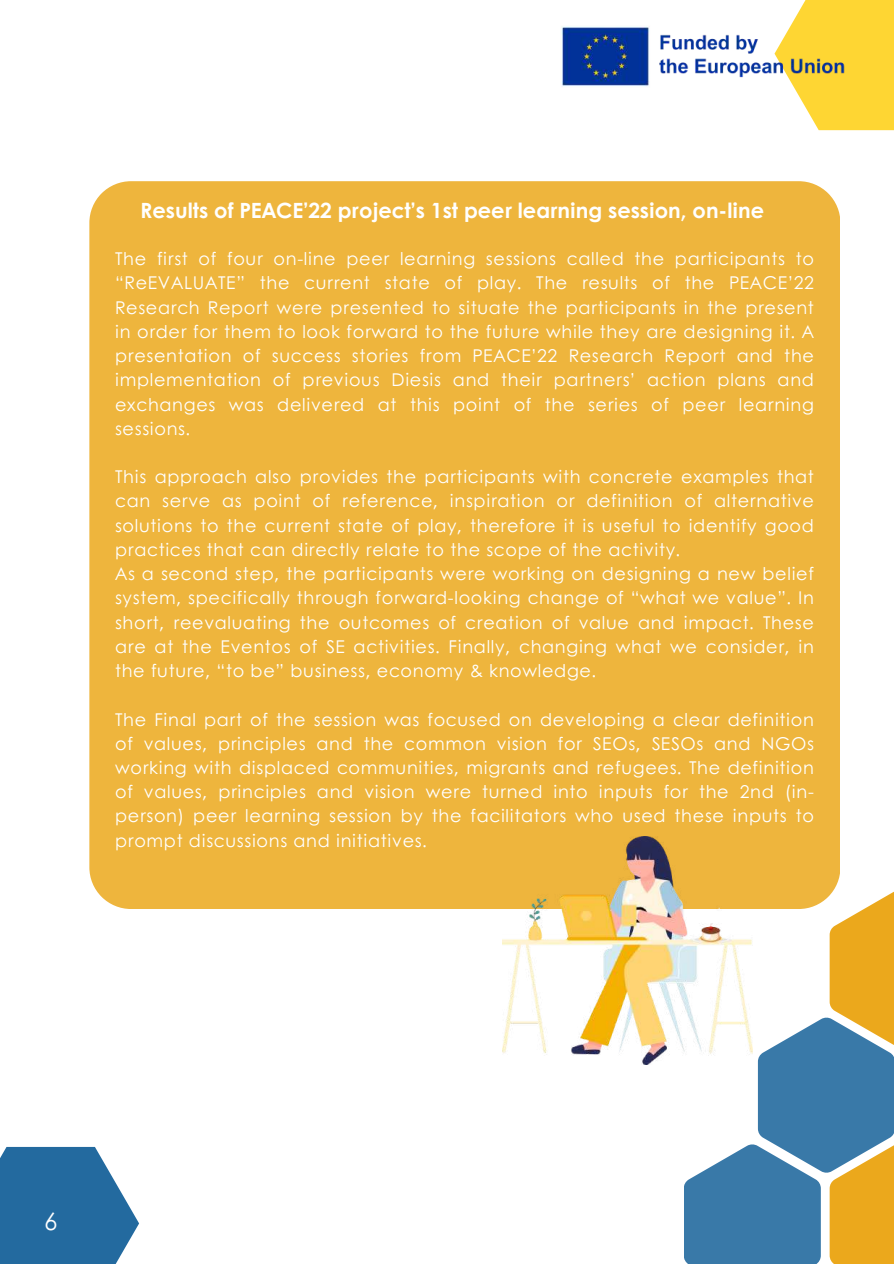
<style>
.page{position:relative;width:894px;height:1264px;background:#fff}
.page>*{position:absolute;margin:0;border:0;box-sizing:border-box;transform-origin:0 0}
.t1{font:24px "Century Gothic";color:#fff}
.t2{font:700 21px "Century Gothic";color:#fff}
.t3{font:17.55px/24.2px "Century Gothic";letter-spacing:.04em;color:#fff;text-align:justify}
</style>
<div class="page">
<svg style="left:684px;top:892px;width:209px;height:371px"></svg>
<svg style="left:792px;top:0;width:101px;height:130px;background:#fed944"></svg>
<img style="left:561px;top:23px;width:294px;height:67px">
<svg style="left:0;top:1146px;width:139px;height:117px;background:#427fac"></svg>
<div style="left:89px;top:181px;width:750px;height:728px;background:#eeb53d"></div>
<img style="left:502px;top:836px;width:249px;height:228px">
<p class="t2" style="left:140px;top:194px;width:624px">Results of PEACE’22 project’s 1st peer learning session, on-line</p>
<p class="t3" style="left:115px;top:246px;width:700px">The first of four on-line peer learning sessions called the participants to “ReEVALUATE” the current state of play. The results of the PEACE’22<br>Research Report were presented to situate the participants in the present in order for them to look forward to the future while they are designing it. A presentation of success stories from PEACE’22 Research Report and the implementation of previous Diesis and their partners’ action plans and exchanges was delivered at this point of the series of peer learning sessions.</p>
<p class="t3" style="left:115px;top:464px;width:700px;text-align:left">This approach also provides the participants with concrete examples that can serve as point of reference, inspiration or definition of alternative solutions to the current state of play, therefore it is useful to identify good practices that can directly relate to the scope of the activity.<br>As a second step, the participants were working on designing a new belief system, specifically through forward-looking change of “what we value”. In short, reevaluating the outcomes of creation of value and impact. These are at the Eventos of SE activities. Finally, changing what we consider, in the future, “to be” business, economy &amp; knowledge.</p>
<p class="t3" style="left:115px;top:706px;width:700px">The Final part of the session was focused on developing a clear definition of values, principles and the common vision for SEOs, SESOs and NGOs working with displaced communities, migrants and refugees. The definition of values, principles and vision were turned into inputs for the 2nd (in&shy;person) peer learning session by the facilitators who used these inputs to prompt discussions and initiatives.</p>
<h1 class="t1" style="left:44px;top:1202px;width:15px">6</h1>
</div>
